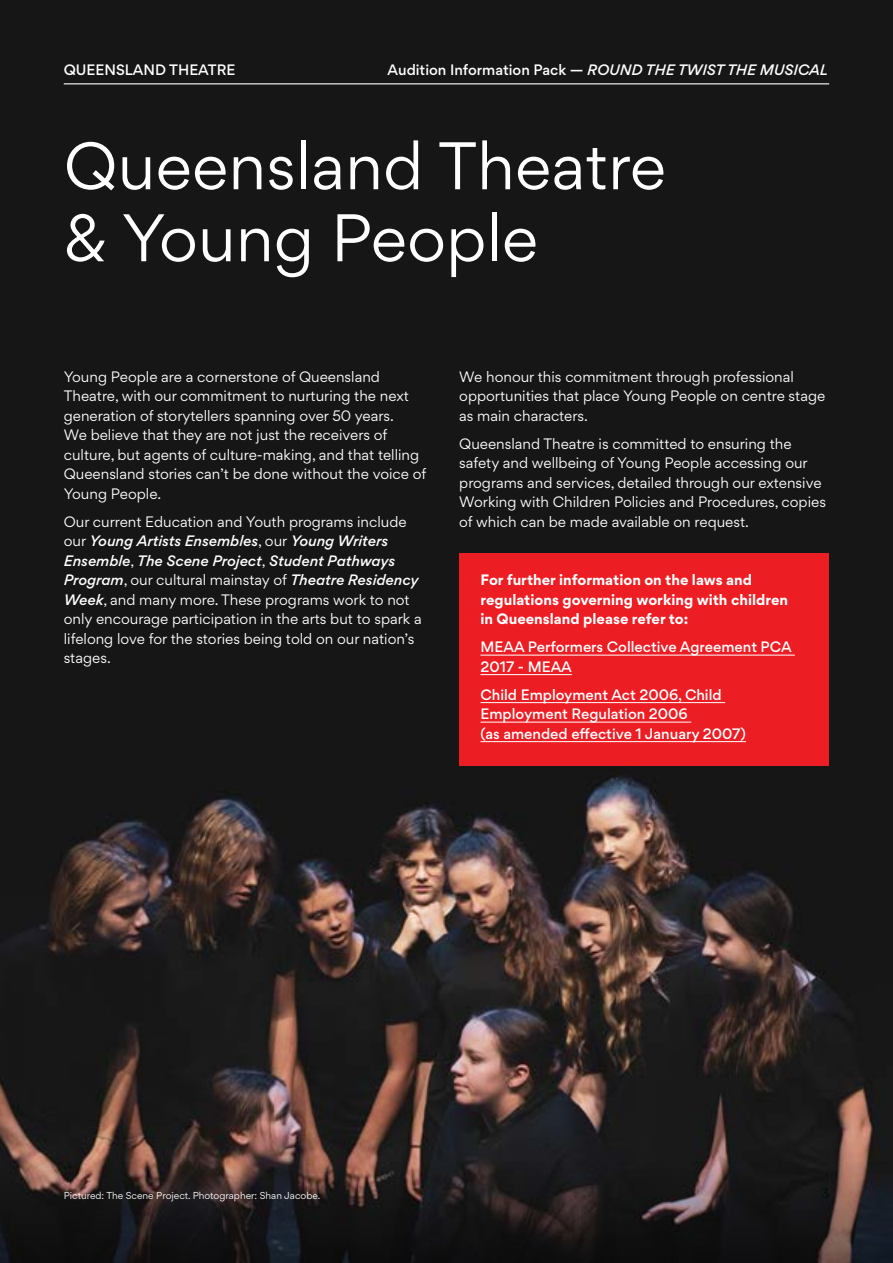
<style>
.page{position:relative;width:893px;height:1263px;background:#fff}
.page>*{position:absolute;margin:0;border:0;box-sizing:border-box;transform-origin:0 0}
.t1{font:60px/72px "Gordita";color:#fff}
.t2{font:13.5px/19.5px "Gordita";color:#fff}
.t3{font:500 13.5px/19.5px "Gordita";color:#fff}
.t4{font:700 13.5px/19.5px "Gordita";color:#fff}
.t5{font:9px "Gordita";color:#fff}
.s1{font-style:italic}
.s2{font-weight:500;font-style:italic}
</style>
<div class="page">
<img style="left:0;top:0;width:893px;height:1161px">
<div style="left:459px;top:553px;width:370px;height:212px;background:#ed1d24"></div>
<hr style="left:480px;top:655px;width:315px;height:1px;background:#fff">
<hr style="left:480px;top:674px;width:92px;height:1px;background:#fff">
<hr style="left:480px;top:702px;width:245px;height:1px;background:#fff">
<hr style="left:480px;top:722px;width:211px;height:1px;background:#fff">
<hr style="left:480px;top:741px;width:266px;height:1px;background:#fff">
<svg style="left:0;top:1161px;width:893px;height:102px;background:#241e1e"></svg>
<hr style="left:64px;top:83px;width:765px;height:1px;background:#fff">
<p class="t3" style="left:64px;top:60px;width:173px">QUEENSLAND THEATRE</p>
<p class="t3" style="left:388px;top:60px;width:442px">Audition Information Pack — <span class="s1">ROUND THE TWIST THE MUSICAL</span></p>
<h1 class="t1" style="left:64px;top:129px;width:604px">Queensland Theatre &amp; Young People</h1>
<p class="t2" style="left:64px;top:366px;width:364px">Young People are a cornerstone of Queensland Theatre, with our commitment to nurturing the next generation of storytellers spanning over 50 years.<br>We believe that they are not just the receivers of culture, but agents of culture-making, and that telling Queensland stories can’t be done without the voice of Young People.</p>
<p class="t2" style="left:64px;top:511px;width:359px">Our current Education and Youth programs include our <span class="s2">Young Artists Ensembles</span>, our <span class="s2">Young Writers Ensemble</span>, <span class="s2">The Scene Project</span>, <span class="s2">Student Pathways Program</span>, our cultural mainstay of <span class="s2">Theatre Residency Week</span>, and many more. These programs work to not only encourage participation in the arts but to spark a lifelong love for the stories being told on our nation’s stages.</p>
<p class="t2" style="left:459px;top:366px;width:368px">We honour this commitment through professional opportunities that place Young People on centre stage as main characters.</p>
<p class="t2" style="left:459px;top:433px;width:368px">Queensland Theatre is committed to ensuring the safety and wellbeing of Young People accessing our programs and services, detailed through our extensive Working with Children Policies and Procedures, copies of which can be made available on request.</p>
<p class="t4" style="left:480px;top:570px;width:309px">For further information on the laws and regulations governing working with children in Queensland please refer to:</p>
<p class="t3" style="left:480px;top:637px;width:313px">MEAA Performers Collective Agreement PCA<br>2017 - MEAA</p>
<p class="t3" style="left:480px;top:685px;width:267px">Child Employment Act 2006, Child<br>Employment Regulation 2006<br>(as amended effective 1 January 2007)</p>
<p class="t5" style="left:64px;top:1189px;width:258px">Pictured: The Scene Project. Photographer: Shan Jacobe.</p>
</div>
